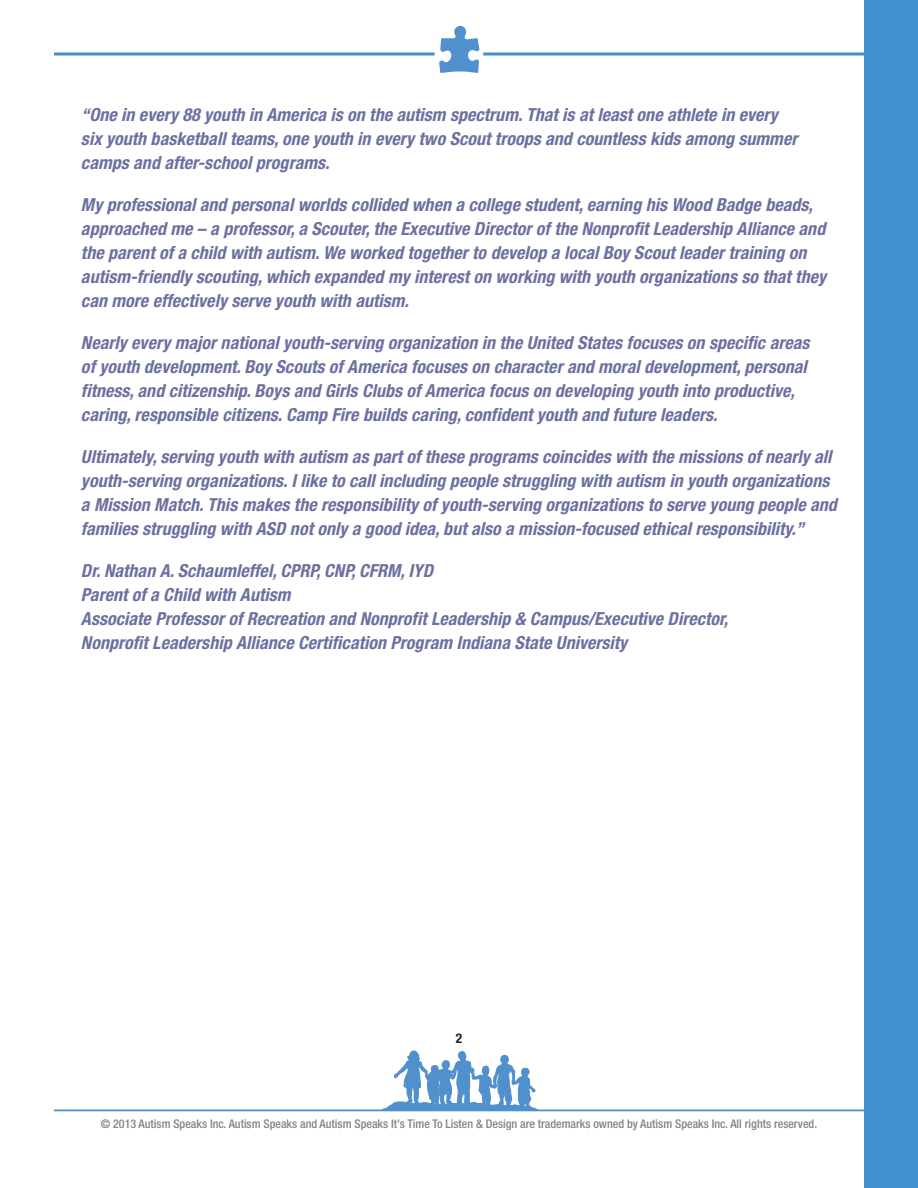
<style>
.page{position:relative;width:918px;height:1188px;background:#fff}
.page>*{position:absolute;margin:0;border:0;box-sizing:border-box;transform-origin:0 0}
.t1{font:italic 700 condensed 18px/24px "Helvetica Neue";letter-spacing:.005em;color:#6b70a0}
.t2{font:700 condensed 13.5px "Helvetica Neue";color:#231f20}
.t3{font:500 condensed 12px "Helvetica Neue";color:#808285}
</style>
<div class="page">
<div style="left:864px;top:0;width:54px;height:1188px;background:#3f90cd"></div>
<hr style="left:54px;top:1109px;width:810px;height:2px;background:#5090cc">
<svg style="left:381px;top:1051px;width:156px;height:59px"></svg>
<svg style="left:439px;top:26px;width:40px;height:47px"></svg>
<svg style="left:54px;top:52px;width:381px;height:4px;background:#6eabd9"></svg>
<svg style="left:483px;top:52px;width:381px;height:4px;background:#6eabd9"></svg>
<p class="t1" style="left:81px;top:104px;width:718px">“One in every 88 youth in America is on the autism spectrum. That is at least one athlete in every six youth basketball teams, one youth in every two Scout troops and countless kids among summer camps and after-school programs.</p>
<p class="t1" style="left:81px;top:194px;width:747px">My professional and personal worlds collided when a college student, earning his Wood Badge beads, approached me – a professor, a Scouter, the Executive Director of the Nonprofit Leadership Alliance and the parent of a child with autism. We worked together to develop a local Boy Scout leader training on autism-friendly scouting, which expanded my interest on working with youth organizations so that they can more effectively serve youth with autism.</p>
<p class="t1" style="left:81px;top:332px;width:730px">Nearly every major national youth-serving organization in the United States focuses on specific areas of youth development. Boy Scouts of America focuses on character and moral development, personal fitness, and citizenship. Boys and Girls Clubs of America focus on developing youth into productive, caring, responsible citizens. Camp Fire builds caring, confident youth and future leaders.</p>
<p class="t1" style="left:81px;top:446px;width:757px">Ultimately, serving youth with autism as part of these programs coincides with the missions of nearly all youth-serving organizations. I like to call including people struggling with autism in youth organizations a Mission Match. This makes the responsibility of youth-serving organizations to serve young people and families struggling with ASD not only a good idea, but also a mission-focused ethical responsibility.”</p>
<p class="t1" style="left:81px;top:560px;width:649px">Dr. Nathan A. Schaumleffel, CPRP, CNP, CFRM, IYD<br>Parent of a Child with Autism<br>Associate Professor of Recreation and Nonprofit Leadership &amp; Campus/Executive Director, Nonprofit Leadership Alliance Certification Program Indiana State University</p>
<p class="t2" style="left:456px;top:1030px;width:8px">2</p>
<p class="t3" style="left:101px;top:1120px;width:718px">© 2013 Autism Speaks Inc. Autism Speaks and Autism Speaks It’s Time To Listen &amp; Design are trademarks owned by Autism Speaks Inc. All rights reserved.</p>
</div>
